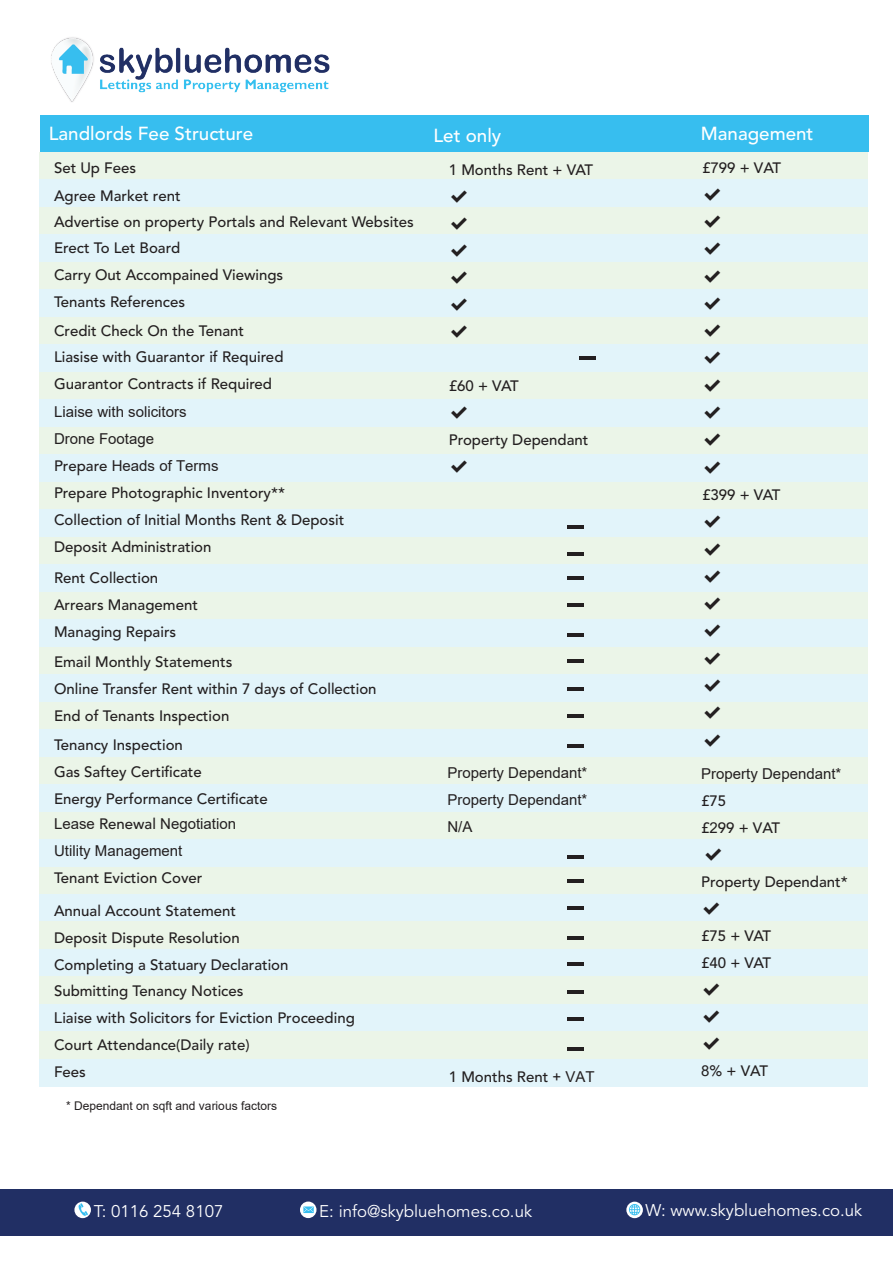
<style>
.page{position:relative;width:893px;height:1263px;background:#fff}
.page>*{position:absolute;margin:0;border:0;box-sizing:border-box;transform-origin:0 0}
.t1{font:500 18.75px "Avenir LT Pro";color:#fff}
.t2{font:16.8px "Avenir";color:#fff}
.t3{font:500 15px/27px "Avenir LT Pro";color:#231f20}
.t4{font:15px/27px "Arial";color:#231f20}
.t5{font:15px/27.3px "Segoe UI Emoji";color:#231f20;text-align:justify}
.t6{font:500 15px/27px "Avenir LT Pro";letter-spacing:-.045em;color:#231f20}
.t7{font:12px "Arial";color:#231f20}
.s1{font-family:"Avenir LT Pro";font-weight:500}
.s2{font-family:"Arial";font-weight:400}
</style>
<div class="page">
<img style="left:51px;top:37px;width:279px;height:65px">
<div style="left:39px;top:152px;width:828px;height:28px;background:#ebf5e8"></div>
<div style="left:39px;top:180px;width:828px;height:27px;background:#e2f4fa"></div>
<div style="left:39px;top:207px;width:828px;height:27px;background:#ebf5e8"></div>
<div style="left:39px;top:234px;width:828px;height:28px;background:#e2f4fa"></div>
<div style="left:39px;top:262px;width:828px;height:27px;background:#ebf5e8"></div>
<div style="left:39px;top:289px;width:828px;height:28px;background:#e2f4fa"></div>
<div style="left:39px;top:317px;width:828px;height:27px;background:#ebf5e8"></div>
<div style="left:39px;top:344px;width:828px;height:28px;background:#e2f4fa"></div>
<div style="left:39px;top:372px;width:828px;height:27px;background:#ebf5e8"></div>
<div style="left:39px;top:399px;width:828px;height:28px;background:#e2f4fa"></div>
<div style="left:39px;top:427px;width:828px;height:27px;background:#ebf5e8"></div>
<div style="left:39px;top:454px;width:828px;height:28px;background:#e2f4fa"></div>
<div style="left:39px;top:482px;width:828px;height:27px;background:#ebf5e8"></div>
<div style="left:39px;top:509px;width:828px;height:28px;background:#e2f4fa"></div>
<div style="left:39px;top:537px;width:828px;height:27px;background:#ebf5e8"></div>
<div style="left:39px;top:564px;width:828px;height:28px;background:#e2f4fa"></div>
<div style="left:39px;top:592px;width:828px;height:27px;background:#ebf5e8"></div>
<div style="left:39px;top:619px;width:828px;height:28px;background:#e2f4fa"></div>
<div style="left:39px;top:647px;width:828px;height:27px;background:#ebf5e8"></div>
<div style="left:39px;top:674px;width:828px;height:28px;background:#e2f4fa"></div>
<div style="left:39px;top:702px;width:828px;height:27px;background:#ebf5e8"></div>
<div style="left:39px;top:729px;width:828px;height:28px;background:#e2f4fa"></div>
<div style="left:39px;top:757px;width:828px;height:27px;background:#ebf5e8"></div>
<div style="left:39px;top:784px;width:828px;height:28px;background:#e2f4fa"></div>
<div style="left:39px;top:812px;width:828px;height:27px;background:#ebf5e8"></div>
<div style="left:39px;top:839px;width:828px;height:28px;background:#e2f4fa"></div>
<div style="left:39px;top:867px;width:828px;height:27px;background:#ebf5e8"></div>
<div style="left:39px;top:894px;width:828px;height:28px;background:#e2f4fa"></div>
<div style="left:39px;top:922px;width:828px;height:27px;background:#ebf5e8"></div>
<div style="left:39px;top:949px;width:828px;height:28px;background:#e2f4fa"></div>
<div style="left:39px;top:977px;width:828px;height:27px;background:#ebf5e8"></div>
<div style="left:39px;top:1004px;width:828px;height:28px;background:#e2f4fa"></div>
<div style="left:39px;top:1032px;width:828px;height:27px;background:#ebf5e8"></div>
<div style="left:39px;top:1059px;width:828px;height:28px;background:#e2f4fa"></div>
<div style="left:40px;top:115px;width:828px;height:37px;background:#37beef"></div>
<hr style="left:579px;top:356px;width:17px;height:3px;background:#231f20">
<hr style="left:568px;top:526px;width:16px;height:3px;background:#231f20">
<hr style="left:568px;top:577px;width:16px;height:3px;background:#231f20">
<hr style="left:568px;top:553px;width:16px;height:3px;background:#231f20">
<hr style="left:568px;top:634px;width:16px;height:3px;background:#231f20">
<hr style="left:568px;top:604px;width:16px;height:3px;background:#231f20">
<hr style="left:568px;top:659px;width:16px;height:3px;background:#231f20">
<hr style="left:568px;top:715px;width:16px;height:3px;background:#231f20">
<hr style="left:568px;top:745px;width:16px;height:3px;background:#231f20">
<hr style="left:568px;top:688px;width:16px;height:3px;background:#231f20">
<hr style="left:567px;top:880px;width:17px;height:3px;background:#231f20">
<hr style="left:567px;top:856px;width:17px;height:3px;background:#231f20">
<hr style="left:567px;top:937px;width:17px;height:3px;background:#231f20">
<hr style="left:567px;top:907px;width:17px;height:3px;background:#231f20">
<hr style="left:567px;top:962px;width:17px;height:3px;background:#231f20">
<hr style="left:567px;top:1018px;width:17px;height:3px;background:#231f20">
<hr style="left:567px;top:1048px;width:17px;height:3px;background:#231f20">
<hr style="left:567px;top:991px;width:17px;height:3px;background:#231f20">
<div style="left:0;top:1189px;width:893px;height:46px;background:#212f64"></div>
<svg style="left:74px;top:1201px;width:17px;height:17px"></svg>
<svg style="left:77px;top:1203px;width:11px;height:13px"></svg>
<div style="left:300px;top:1201px;width:16px;height:17px;background:#fff;border-radius:50%"></div>
<svg style="left:303px;top:1206px;width:11px;height:7px"></svg>
<svg style="left:626px;top:1202px;width:17px;height:16px"></svg>
<svg style="left:629px;top:1204px;width:11px;height:11px"></svg>
<p class="t1" style="left:49px;top:122px;width:206px">Landlords Fee Structure</p>
<p class="t1" style="left:433px;top:125px;width:69px">Let only</p>
<p class="t1" style="left:701px;top:123px;width:114px">Management</p>
<p class="t3" style="left:54px;top:155px;width:361px;line-height:26.5px">Set Up Fees<br>Agree Market rent<br>Advertise on property Portals and Relevant Websites<br>Erect To Let Board</p>
<p class="t3" style="left:54px;top:262px;width:231px">Carry Out Accompained Viewings<br>Tenants References</p>
<p class="t3" style="left:54px;top:317px;width:231px">Credit Check On the Tenant<br>Liasise with Guarantor if Required<br>Guarantor Contracts if Required</p>
<p class="t4" style="left:54px;top:398px;width:166px">Liaise with solicitors<br>Drone Footage<br><span class="s1">Prepare</span> Heads of Terms</p>
<p class="t3" style="left:54px;top:479px;width:292px">Prepare Photographic Inventory**<br>Collection o<span class="s2">f</span> Initial Months Rent &amp; Deposit<br>Deposit Administration</p>
<p class="t3" style="left:54px;top:565px;width:145px">Rent Collection<br>Arrears Management<br>Managing Repairs</p>
<p class="t3" style="left:54px;top:649px;width:324px">Email Monthly Statements<br>Online Transfer Rent within 7 days of Collection<br>End of Tenants Inspection</p>
<p class="t3" style="left:54px;top:731px;width:215px">Tenancy Inspection<br>Gas Saftey Certificate<br>Energy Performance Certificate</p>
<p class="t4" style="left:54px;top:810px;width:184px">Lease <span class="s1">Renewal</span> Negotiation<br>Utility Management</p>
<p class="t3" style="left:54px;top:865px;width:150px">Tenant Eviction Cover</p>
<p class="t3" style="left:54px;top:898px;width:236px">Annual Acco<span class="s2">u</span>nt Statement<br>Deposit Dispute Resolution<br>Completing a Statuary Declaration</p>
<p class="t3" style="left:54px;top:977px;width:302px">Submitting Tenancy Notices<br><span class="s2">L</span>iaise with Solicitors for Eviction Proceeding<br>Court Attendance(Daily rate)<br>Fees</p>
<p class="t3" style="left:702px;top:154px;width:80px">£<span class="s2">7</span>99 + VAT</p>
<p class="t5" style="left:702px;top:181px;width:22px">✔ ✔ ✔ ✔ ✔ ✔ ✔ ✔ ✔ ✔ ✔</p>
<p class="t3" style="left:702px;top:481px;width:80px">£399 + VAT</p>
<p class="t5" style="left:702px;top:508px;width:22px">✔ ✔ ✔ ✔ ✔ ✔ ✔ ✔</p>
<p class="t3" style="left:449px;top:157px;width:146px">1 Months Rent + VAT</p>
<p class="t5" style="left:449px;top:183px;width:22px">✔ ✔ ✔ ✔ ✔ ✔</p>
<p class="t3" style="left:449px;top:373px;width:71px">£60 + VAT</p>
<p class="t3" style="left:449px;top:427px;width:141px">Property Dependant</p>
<p class="t4" style="left:447px;top:759px;width:142px;text-align:justify">Property Dependant* Property Dependant* N/A</p>
<p class="t4" style="left:701px;top:760px;width:142px">Property Dependant*</p>
<p class="t3" style="left:701px;top:787px;width:80px">£75<br>£<span class="s2">2</span>99 + VAT</p>
<p class="t3" style="left:701px;top:868px;width:148px">Property Dependant*</p>
<p class="t6" style="left:701px;top:922px;width:71px">£75 + VAT £40 + VAT</p>
<p class="t5" style="left:701px;top:976px;width:22px">✔ ✔ ✔</p>
<p class="t3" style="left:701px;top:1057px;width:68px"><span class="s2">8</span>% + VAT</p>
<p class="t3" style="left:449px;top:1063px;width:147px">1 Months Rent <span class="s2">+ VAT</span></p>
<p class="t7" style="left:66px;top:1097px;width:212px">* Dependant on sqft and various factors</p>
<p class="t2" style="left:94px;top:1201px;width:131px">T: 0116 254 8107</p>
<p class="t2" style="left:319px;top:1201px;width:214px">E: info@skybluehomes.co.uk</p>
<p class="t2" style="left:645px;top:1201px;width:218px">W: www.skybluehomes.co.uk</p>
</div>
